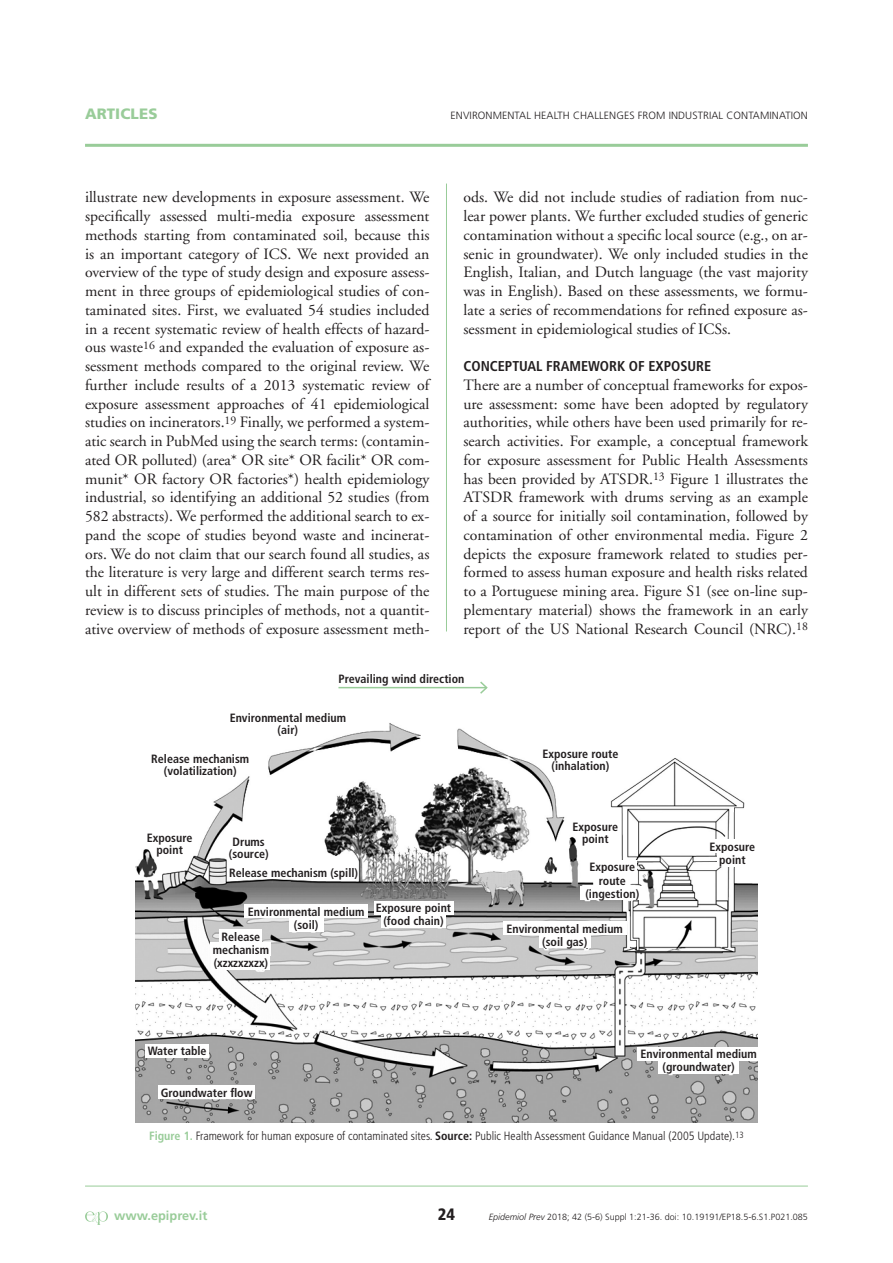
<style>
.page{position:relative;width:893px;height:1263px;background:#fff}
.page>*{position:absolute;margin:0;border:0;box-sizing:border-box;transform-origin:0 0}
.t1{font:900 condensed 16.5px "Frutiger";color:#231f20}
._00_TESTO{font:15.75px/18.8px "Adobe Garamond";color:#231f20;text-align:justify}
.t2{font:900 15px "Frutiger";letter-spacing:.01em;color:#9c9}
._02_Sottotitolini{font:700 condensed 14.25px "Frutiger";color:#231f20}
.t3{font:700 12.75px "Frutiger";color:#9c9}
._03_Dida{font:700 condensed 12px "Frutiger";color:#231f20}
._03_Dida-2{font:300 condensed 12px "Frutiger";color:#231f20}
.t4{font:300 10.5px "Frutiger";letter-spacing:.01em;color:#231f20}
.t5{font:300 9px "Frutiger";color:#231f20}
.s1{font-weight:700;color:#9c9}
.s2{font-weight:700}
.s3{font-style:italic}
</style>
<div class="page">
<hr style="left:85px;top:144px;width:723px;height:3px;background:#9c9">
<hr style="left:85px;top:1186px;width:723px;height:1px;background:#9c9">
<svg style="left:85px;top:1211px;width:23px;height:14px"></svg>
<hr style="left:446px;top:184px;width:1px;height:447px;background:#9c9">
<img style="left:136px;top:686px;width:621px;height:436px">
<div style="left:374px;top:901px;width:79px;height:13px;background:#fff"></div>
<div style="left:381px;top:914px;width:65px;height:13px;background:#fff"></div>
<div style="left:707px;top:840px;width:50px;height:13px;background:#fff"></div>
<div style="left:717px;top:853px;width:31px;height:13px;background:#fff"></div>
<div style="left:244px;top:905px;width:124px;height:13px;background:#fff"></div>
<div style="left:289px;top:918px;width:34px;height:13px;background:#fff"></div>
<div style="left:503px;top:921px;width:123px;height:14px;background:#fff"></div>
<div style="left:539px;top:935px;width:52px;height:13px;background:#fff"></div>
<div style="left:637px;top:1047px;width:123px;height:13px;background:#fff"></div>
<div style="left:658px;top:1060px;width:81px;height:13px;background:#fff"></div>
<div style="left:159px;top:1086px;width:96px;height:13px;background:#fff"></div>
<div style="left:146px;top:1044px;width:63px;height:13px;background:#fff"></div>
<div style="left:210px;top:943px;width:61px;height:13px;background:#fff"></div>
<div style="left:219px;top:929px;width:43px;height:14px;background:#fff"></div>
<div style="left:212px;top:956px;width:58px;height:13px;background:#fff"></div>
<hr style="left:338px;top:687px;width:149px;height:1px;background:#9c9">
<svg style="left:478px;top:681px;width:11px;height:14px"></svg>
<div style="left:587px;top:860px;width:50px;height:13px;background:#fff"></div>
<div style="left:595px;top:873px;width:34px;height:14px;background:#fff"></div>
<div style="left:580px;top:887px;width:64px;height:13px;background:#fff"></div>
<p class="t2" style="left:85px;top:105px;width:74px">ARTICLES</p>
<p class="t4" style="left:451px;top:109px;width:359px">ENVIRONMENTAL HEALTH CHALLENGES FROM INDUSTRIAL CONTAMINATION</p>
<p class="_00_TESTO" style="left:85px;top:188px;width:346px">illustrate new developments in exposure assessment. We specifically assessed multi-media exposure assessment methods starting from contaminated soil, because this is an important category of ICS. We next provided an overview of the type of study design and exposure assess&shy;ment in three groups of epidemiological studies of con&shy;taminated sites. First, we evaluated 54 studies included in a recent systematic review of health effects of hazard&shy;ous waste<sup>16</sup> and expanded the evaluation of exposure as&shy;sessment methods compared to the original review. We further include results of a 2013 systematic review of exposure assessment approaches of 41 epidemiological studies on incinerators.<sup>19</sup> Finally, we performed a system&shy;atic search in PubMed using the search terms: (contamin&shy;ated OR polluted) (area* OR site* OR facilit* OR com&shy;munit* OR factory OR factories*) health epidemiology industrial, so identifying an additional 52 studies (from 582 abstracts). We performed the additional search to ex&shy;pand the scope of studies beyond waste and incinerat&shy;ors. We do not claim that our search found all studies, as the literature is very large and different search terms res&shy;ult in different sets of studies. The main purpose of the review is to discuss principles of methods, not a quantit&shy;ative overview of methods of exposure assessment meth-</p>
<p class="_00_TESTO" style="left:463px;top:188px;width:346px">ods. We did not include studies of radiation from nuc&shy;lear power plants. We further excluded studies of generic contamination without a specific local source (e.g., on ar&shy;senic in groundwater). We only included studies in the English, Italian, and Dutch language (the vast majority was in English). Based on these assessments, we formu&shy;late a series of recommendations for refined exposure as&shy;sessment in epidemiological studies of ICSs.</p>
<p class="_02_Sottotitolini" style="left:463px;top:358px;width:249px">CONCEPTUAL FRAMEWORK OF EXPOSURE</p>
<p class="_00_TESTO" style="left:463px;top:376px;width:346px">There are a number of conceptual frameworks for expos&shy;ure assessment: some have been adopted by regulatory authorities, while others have been used primarily for re&shy;search activities. For example, a conceptual framework for exposure assessment for Public Health Assessments has been provided by ATSDR.<sup>13</sup> Figure 1 illustrates the ATSDR framework with drums serving as an example of a source for initially soil contamination, followed by contamination of other environmental media. Figure 2 depicts the exposure framework related to studies per&shy;formed to assess human exposure and health risks related to a Portuguese mining area. Figure S1 (see on-line sup&shy;plementary material) shows the framework in an early report of the US National Research Council (NRC).<sup>18</sup></p>
<p class="_03_Dida" style="left:338px;top:672px;width:127px">Prevailing wind direction</p>
<p class="_03_Dida" style="left:230px;top:711px;width:118px">Environmental medium</p>
<p class="_03_Dida" style="left:278px;top:723px;width:22px">(air)</p>
<p class="_03_Dida" style="left:151px;top:752px;width:100px">Release mechanism</p>
<p class="_03_Dida" style="left:164px;top:764px;width:74px">(volatilization)</p>
<p class="_03_Dida" style="left:147px;top:830px;width:47px">Exposure</p>
<p class="_03_Dida" style="left:156px;top:842px;width:28px">point</p>
<p class="_03_Dida" style="left:233px;top:835px;width:34px">Drums</p>
<p class="_03_Dida" style="left:229px;top:847px;width:41px">(source)</p>
<p class="_03_Dida" style="left:543px;top:746px;width:77px">Exposure route</p>
<p class="_03_Dida" style="left:551px;top:758px;width:59px">(inhalation)</p>
<p class="_03_Dida" style="left:572px;top:820px;width:47px">Exposure</p>
<p class="_03_Dida" style="left:582px;top:832px;width:28px">point</p>
<p class="_03_Dida" style="left:229px;top:865px;width:130px">Release mechanism (spill)</p>
<p class="_03_Dida" style="left:589px;top:860px;width:47px">Exposure</p>
<p class="_03_Dida" style="left:599px;top:873px;width:28px">route</p>
<p class="_03_Dida" style="left:585px;top:887px;width:55px">(ingestion)</p>
<p class="_03_Dida" style="left:376px;top:901px;width:77px">Exposure point</p>
<p class="_03_Dida" style="left:383px;top:914px;width:62px">(food chain)</p>
<p class="_03_Dida" style="left:248px;top:905px;width:118px">Environmental medium</p>
<p class="_03_Dida" style="left:294px;top:918px;width:26px">(soil)</p>
<p class="_03_Dida" style="left:506px;top:921px;width:118px">Environmental medium</p>
<p class="_03_Dida" style="left:542px;top:934px;width:47px">(soil gas)</p>
<p class="_03_Dida" style="left:222px;top:929px;width:40px">Release</p>
<p class="_03_Dida" style="left:214px;top:956px;width:56px">(xzxzxzxzx)</p>
<p class="_03_Dida" style="left:213px;top:943px;width:58px">mechanism</p>
<p class="_03_Dida" style="left:709px;top:840px;width:47px">Exposure</p>
<p class="_03_Dida" style="left:719px;top:853px;width:28px">point</p>
<p class="_03_Dida" style="left:148px;top:1044px;width:60px">Water table</p>
<p class="_03_Dida" style="left:161px;top:1085px;width:93px">Groundwater flow</p>
<p class="_03_Dida" style="left:640px;top:1047px;width:118px">Environmental medium</p>
<p class="_03_Dida" style="left:662px;top:1060px;width:74px">(groundwater)</p>
<p class="_03_Dida-2" style="left:149px;top:1129px;width:596px"><span class="s1">Figure 1.</span> Framework for human exposure of contaminated sites. <span class="s2">Source:</span> Public Health Assessment Guidance Manual (2005 Update).<sup>13</sup></p>
<p class="t3" style="left:114px;top:1208px;width:95px">www.epiprev.it</p>
<p class="t1" style="left:438px;top:1205px;width:19px">24</p>
<p class="t5" style="left:489px;top:1212px;width:321px"><span class="s3">Epidemiol Prev</span> 2018; 42 (5-6) Suppl 1:21-36. doi: 10.19191/EP18.5-6.S1.P021.085</p>
</div>
